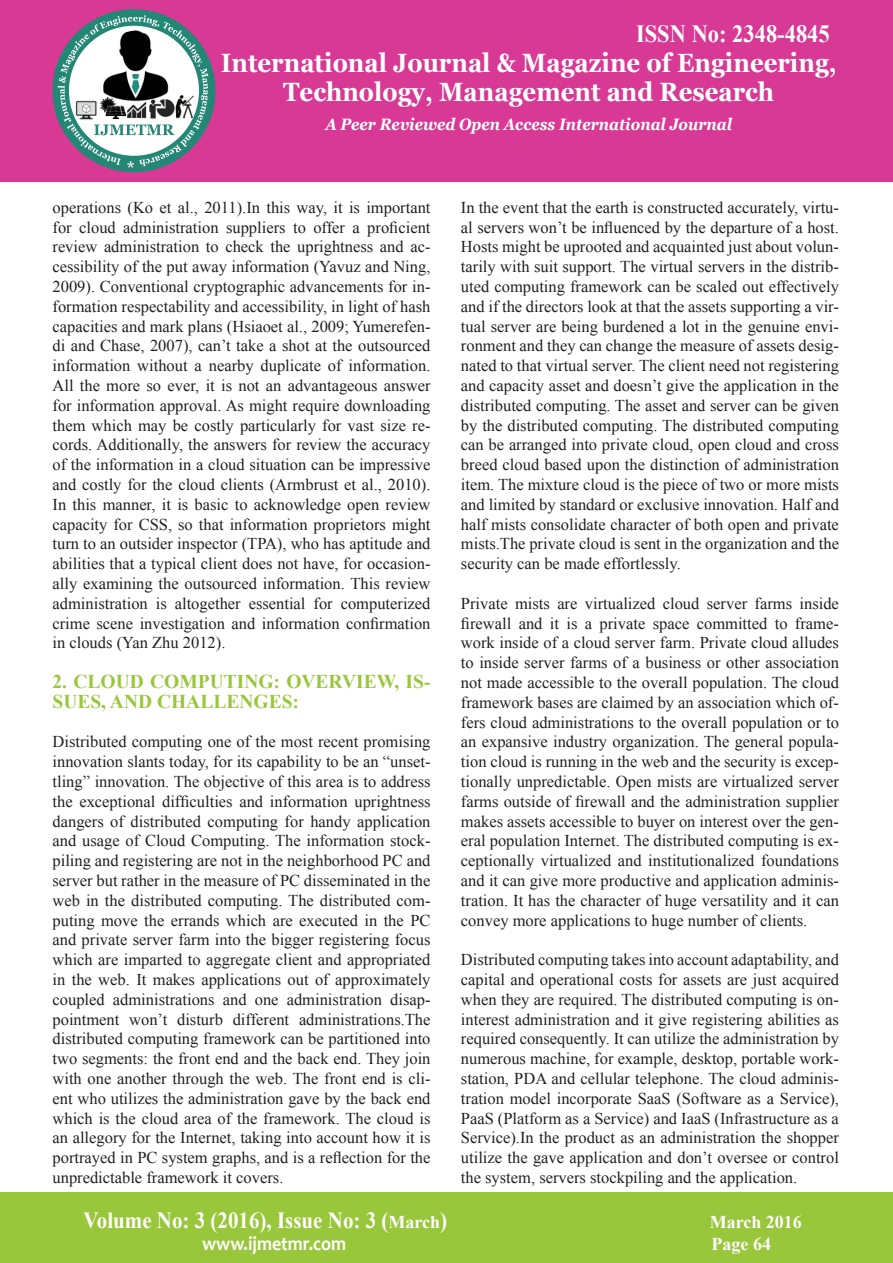
<style>
.page{position:relative;width:893px;height:1263px;background:#fff}
.page>*{position:absolute;margin:0;border:0;box-sizing:border-box;transform-origin:0 0}
.t1{font:700 26.4px/28.8px "Georgia";color:#fff;text-align:center;scale:.91 1}
.t2{font:700 24.75px "Times New Roman";color:#fff;scale:.91 1}
.t3{font:700 23.1px "Times New Roman";color:#fff;scale:.91 1}
.t4{font:700 19.8px "Candara";color:#fff;scale:.91 1}
.t5{font:700 19.5px/19.8px "Times New Roman";color:#99c73b}
.t6{font:700 18px "Times New Roman";color:#fff}
.t7{font:16.5px/19.8px "Times New Roman";color:#231f20;text-align:justify}
.t8{font:italic 700 16.5px "Georgia";color:#fff;scale:.91 1}
.s1{font-size:18px}
</style>
<div class="page">
<div style="left:0;top:0;width:893px;height:182px;background:#d73995"></div>
<div style="left:52px;top:9px;width:164px;height:163px;background:#248675;border-radius:50%"></div>
<svg style="left:58px;top:15px;width:150px;height:153px"></svg>
<img style="left:148px;top:97px;width:28px;height:24px">
<img style="left:175px;top:94px;width:21px;height:26px">
<img style="left:101px;top:30px;width:71px;height:73px">
<img style="left:73px;top:98px;width:52px;height:22px">
<div style="left:0;top:1193px;width:893px;height:70px;background:#99c73b"></div>
<h2 class="t2" style="left:636px;top:16px;width:214px">ISSN No: 2348-4845</h2>
<h1 class="t1" style="left:221px;top:49px;width:678px">International Journal &amp; Magazine of Engineering,<br>Technology, Management and Research</h1>
<p class="t8" style="left:325px;top:113px;width:448px">A Peer Reviewed Open Access International Journal</p>
<p class="t7" style="left:52px;top:197px;width:380px">operations (Ko et al., 2011).In this way, it is important for cloud administration suppliers to offer a proficient review administration to check the uprightness and ac&shy;cessibility of the put away information (Yavuz and Ning, 2009). Conventional cryptographic advancements for in&shy;formation respectability and accessibility, in light of hash capacities and mark plans (Hsiaoet al., 2009; Yumerefen&shy;di and Chase, 2007), can’t take a shot at the outsourced information without a nearby duplicate of information.<br>All the more so ever, it is not an advantageous answer for information approval. As might require downloading them which may be costly particularly for vast size re&shy;cords. Additionally, the answers for review the accuracy of the information in a cloud situation can be impressive and costly for the cloud clients (Armbrust et al., 2010).<br>In this manner, it is basic to acknowledge open review capacity for CSS, so that information proprietors might turn to an outsider inspector (TPA), who has aptitude and abilities that a typical client does not have, for occasion&shy;ally examining the outsourced information. This review administration is altogether essential for computerized crime scene investigation and information confirmation in clouds (Yan Zhu 2012).</p>
<p class="t5" style="left:52px;top:671px;width:379px">2. CLOUD COMPUTING: OVERVIEW, IS-<br>SUES, AND CHALLENGES:</p>
<p class="t7" style="left:52px;top:732px;width:380px">Distributed computing one of the most recent promising innovation slants today, for its capability to be an “unset&shy;tling” innovation. The objective of this area is to address the exceptional difficulties and information uprightness dangers of distributed computing for handy application and usage of Cloud Computing. The information stock&shy;piling and registering are not in the neighborhood PC and server but rather in the measure of PC disseminated in the web in the distributed computing. The distributed com&shy;puting move the errands which are executed in the PC and private server farm into the bigger registering focus which are imparted to aggregate client and appropriated in the web. It makes applications out of approximately coupled administrations and one administration disap&shy;pointment won’t disturb different administrations.The distributed computing framework can be partitioned into two segments: the front end and the back end. They join with one another through the web. The front end is cli&shy;ent who utilizes the administration gave by the back end which is the cloud area of the framework. The cloud is an allegory for the Internet, taking into account how it is portrayed in PC system graphs, and is a reflection for the unpredictable framework it covers.</p>
<p class="t7" style="left:461px;top:197px;width:380px">In the event that the earth is constructed accurately, virtu&shy;al servers won’t be influenced by the departure of a host.<br>Hosts might be uprooted and acquainted just about volun&shy;tarily with suit support. The virtual servers in the distrib&shy;uted computing framework can be scaled out effectively and if the directors look at that the assets supporting a vir&shy;tual server are being burdened a lot in the genuine envi&shy;ronment and they can change the measure of assets desig&shy;nated to that virtual server. The client need not registering and capacity asset and doesn’t give the application in the distributed computing. The asset and server can be given by the distributed computing. The distributed computing can be arranged into private cloud, open cloud and cross breed cloud based upon the distinction of administration item. The mixture cloud is the piece of two or more mists and limited by standard or exclusive innovation. Half and half mists consolidate character of both open and private mists.The private cloud is sent in the organization and the security can be made effortlessly.</p>
<p class="t7" style="left:461px;top:593px;width:380px">Private mists are virtualized cloud server farms inside firewall and it is a private space committed to frame&shy;work inside of a cloud server farm. Private cloud alludes to inside server farms of a business or other association not made accessible to the overall population. The cloud framework bases are claimed by an association which of&shy;fers cloud administrations to the overall population or to an expansive industry organization. The general popula&shy;tion cloud is running in the web and the security is excep&shy;tionally unpredictable. Open mists are virtualized server farms outside of firewall and the administration supplier makes assets accessible to buyer on interest over the gen&shy;eral population Internet. The distributed computing is ex&shy;ceptionally virtualized and institutionalized foundations and it can give more productive and application adminis&shy;tration. It has the character of huge versatility and it can convey more applications to huge number of clients.</p>
<p class="t7" style="left:461px;top:949px;width:380px">Distributed computing takes into account adaptability, and capital and operational costs for assets are just acquired when they are required. The distributed computing is on&shy;interest administration and it give registering abilities as required consequently. It can utilize the administration by numerous machine, for example, desktop, portable work&shy;station, PDA and cellular telephone. The cloud adminis&shy;tration model incorporate SaaS (Software as a Service), PaaS (Platform as a Service) and IaaS (Infrastructure as a Service).In the product as an administration the shopper utilize the gave application and don’t oversee or control the system, servers stockpiling and the application.</p>
<h3 class="t3" style="left:84px;top:1204px;width:401px">Volume No: 3 (2016), Issue No: 3 (<span class="s1">March</span>)</h3>
<p class="t6" style="left:710px;top:1210px;width:94px">March 2016</p>
<p class="t4" style="left:202px;top:1231px;width:160px">www.ijmetmr.com</p>
<p class="t6" style="left:711px;top:1231px;width:61px">Page 64</p>
</div>
